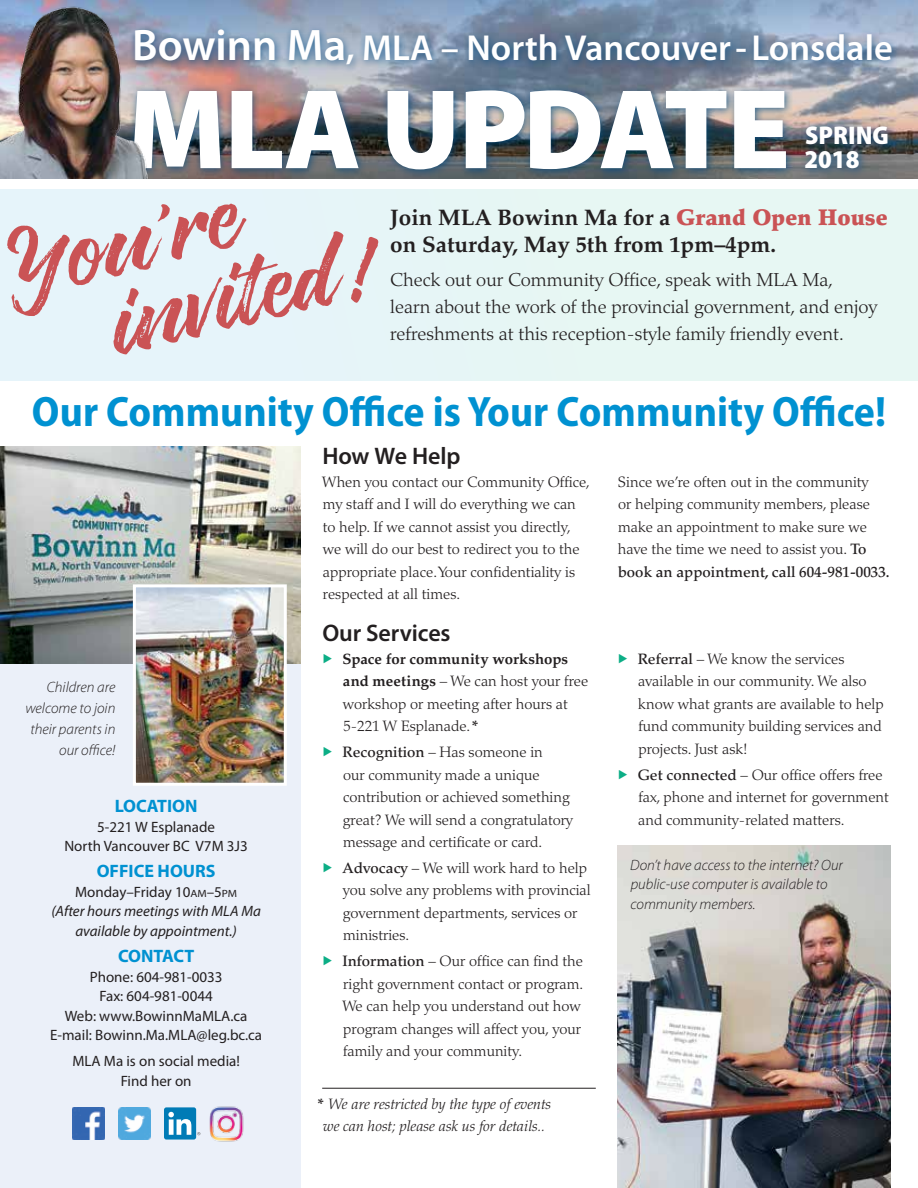
<style>
.page{position:relative;width:918px;height:1188px;background:#fff}
.page>*{position:absolute;margin:0;border:0;box-sizing:border-box;transform-origin:0 0}
.t1{font:900 114.45px "Myriad Pro";letter-spacing:-.015em;color:#fff}
.t2{font:111px/79.5px "Twilight Script";color:#ca5355;scale:1.1 1}
.t3{font:700 semi-condensed 42.75px "Myriad Pro";color:#0091d1}
.t4{font:600 36.3px "Myriad Pro";color:#fff}
.t5{font:900 semi-condensed 25.8px/24px "Myriad Pro";color:#fff}
.t6{font:600 24px "Myriad Pro";letter-spacing:-.005em;color:#231f20}
.t7{font:700 22.5px/27px "Palatino LT Std";color:#231f20}
.t8{font:300 18.75px/27px "Palatino LT Std";color:#231f20}
.t9{font:700 18px "Myriad Pro";color:#0091d1}
.t10{font:300 15px/22.5px "Palatino LT Std";color:#231f20}
.t11{font:15px/19.5px "Myriad Pro";color:#231f20;text-align:center}
.t12{font:italic 300 15px/21px "Myriad Pro";color:#231f20;text-align:right}
.t13{font:italic 15px/19.5px "Myriad Pro";color:#231f20;text-align:center}
.t14{font:italic 300 15px/22.5px "Palatino LT Std";color:#231f20;text-align:center}
.s1{font-size:44.25px}
.s2{font-family:"Palatino";font-weight:900;color:#ca5355}
.s3{font-style:normal}
.s4{font-style:normal;font-size:10.5px}
.s5{font-weight:500}
.s6{font-weight:700}
.s7{font-weight:700;font-style:normal}
</style>
<div class="page">
<img style="left:181px;top:0;width:737px;height:178px">
<div style="left:0;top:508px;width:301px;height:680px;background:#ebf0f9"></div>
<div style="left:0;top:189px;width:918px;height:192px;background:#e6f6f5"></div>
<img style="left:617px;top:845px;width:274px;height:343px">
<div style="left:799px;top:119px;width:100px;height:60px;background:#00487e;opacity:.75"></div>
<div style="left:126px;top:84px;width:669px;height:95px;background:#00487e;opacity:.75"></div>
<img style="left:0;top:0;width:181px;height:178px">
<hr style="left:322px;top:1088px;width:274px;height:1px;background:#231f20">
<div style="left:129px;top:24px;width:772px;height:50px;background:#00487e;opacity:.75"></div>
<img style="left:0;top:446px;width:301px;height:217px">
<img style="left:137px;top:588px;width:146px;height:194px">
<div style="left:133px;top:584px;width:154px;height:202px;border:3px solid #fff"></div>
<img style="left:73px;top:1107px;width:32px;height:33px">
<img style="left:118px;top:1107px;width:33px;height:33px">
<div style="left:164px;top:1107px;width:32px;height:33px;background:#007bb6;border-radius:2px"></div>
<svg style="left:168px;top:1112px;width:23px;height:23px"></svg>
<img style="left:210px;top:1106px;width:34px;height:36px">
<h3 class="t4" style="left:132px;top:25px;width:762px"><span class="s1">Bowinn Ma</span>, MLA – North Vancouver- Lonsdale</h3>
<h1 class="t1" style="left:127px;top:53px;width:665px">MLA UPDATE</h1>
<h3 class="t5" style="left:804px;top:123px;width:86px">SPRING<br>2018</h3>
<h2 class="t2" style="left:85px;top:216px;width:251px;text-indent:-83px;rotate:-14deg">You’re invited!</h2>
<h3 class="t7" style="left:390px;top:204px;width:499px">Join MLA Bowinn Ma for a <span class="s2">Grand Open House </span>on Saturday, May 5th from 1pm–4pm.</h3>
<p class="t8" style="left:390px;top:266px;width:489px">Check out our Community Office, speak with MLA Ma, learn about the work of the provincial government, and enjoy refreshments at this reception-style family friendly event.</p>
<h3 class="t3" style="left:32px;top:384px;width:856px">Our Community Office is Your Community Office!</h3>
<p class="t12" style="left:25px;top:677px;width:92px">Children are welcome to join their parents in our office!</p>
<p class="t9" style="left:115px;top:794px;width:84px">LOCATION</p>
<p class="t11" style="left:64px;top:817px;width:185px">5-221 W Esplanade<br>North Vancouver BC V7M 3J3</p>
<p class="t9" style="left:97px;top:860px;width:120px">OFFICE HOURS</p>
<p class="t13" style="left:51px;top:882px;width:211px"><span class="s3">Monday–Friday 10</span><span class="s4">AM</span><span class="s3">–5</span><span class="s4">PM<br></span>(After hours meetings with MLA Ma available by appointment.)</p>
<p class="t9" style="left:118px;top:944px;width:78px">CONTACT</p>
<p class="t11" style="left:50px;top:967px;width:214px">Phone: 604-981-0033<br>Fax: 604-981-0044<br>Web: www.BowinnMaMLA.ca<br>E-mail: Bowinn.Ma.MLA@leg.bc.ca</p>
<p class="t11" style="left:72px;top:1051px;width:169px">MLA Ma is on social media!<br>Find her on</p>
<h3 class="t6" style="left:322px;top:441px;width:140px">How We Help</h3>
<p class="t10" style="left:322px;top:471px;width:269px">When you contact our Community Office, my staff and I will do everything we can to help. If we cannot assist you directly, we will do our best to redirect you to the appropriate place. Your confidentiality is respected at all times.</p>
<p class="t10" style="left:618px;top:471px;width:273px">Since we’re often out in the community<br>or helping community members, please make an appointment to make sure we have the time we need to assist you. <span class="s5">To book an appointment, call 604-981-0033.</span></p>
<h3 class="t6" style="left:322px;top:618px;width:130px">Our Services</h3>
<p class="t10" style="left:342px;top:648px;width:247px"><span class="s6">Space for community workshops and meetings</span> – We can host your free workshop or meeting after hours at<br>5-221 W Esplanade.<span class="s6">*</span></p>
<p class="t10" style="left:342px;top:741px;width:232px"><span class="s5">Recognition</span> – Has someone in<br>our community made a unique contribution or achieved something great? We will send a congratulatory message and certificate or card.</p>
<p class="t10" style="left:342px;top:857px;width:250px"><span class="s5">Advocacy</span> – We will work hard to help you solve any problems with provincial government departments, services or ministries.</p>
<p class="t10" style="left:342px;top:950px;width:242px"><span class="s5">Information</span> – Our office can find the right government contact or program.<br>We can help you understand out how program changes will affect you, your family and your community.</p>
<p class="t14" style="left:318px;top:1093px;width:235px"><span class="s7">*</span> We are restricted by the type of events we can host; please ask us for details..</p>
<p class="t10" style="left:638px;top:648px;width:248px"><span class="s5">Referral</span> – We know the services available in our community. We also know what grants are available to help fund community building services and projects. Just ask!</p>
<p class="t10" style="left:638px;top:764px;width:253px"><span class="s5">Get connected</span> – Our office offers free fax, phone and internet for government and community-related matters.</p>
<p class="t12" style="left:630px;top:855px;width:214px;line-height:19.5px;text-align:left">Don’t have access to the internet? Our public-use computer is available to community members.</p>
</div>
